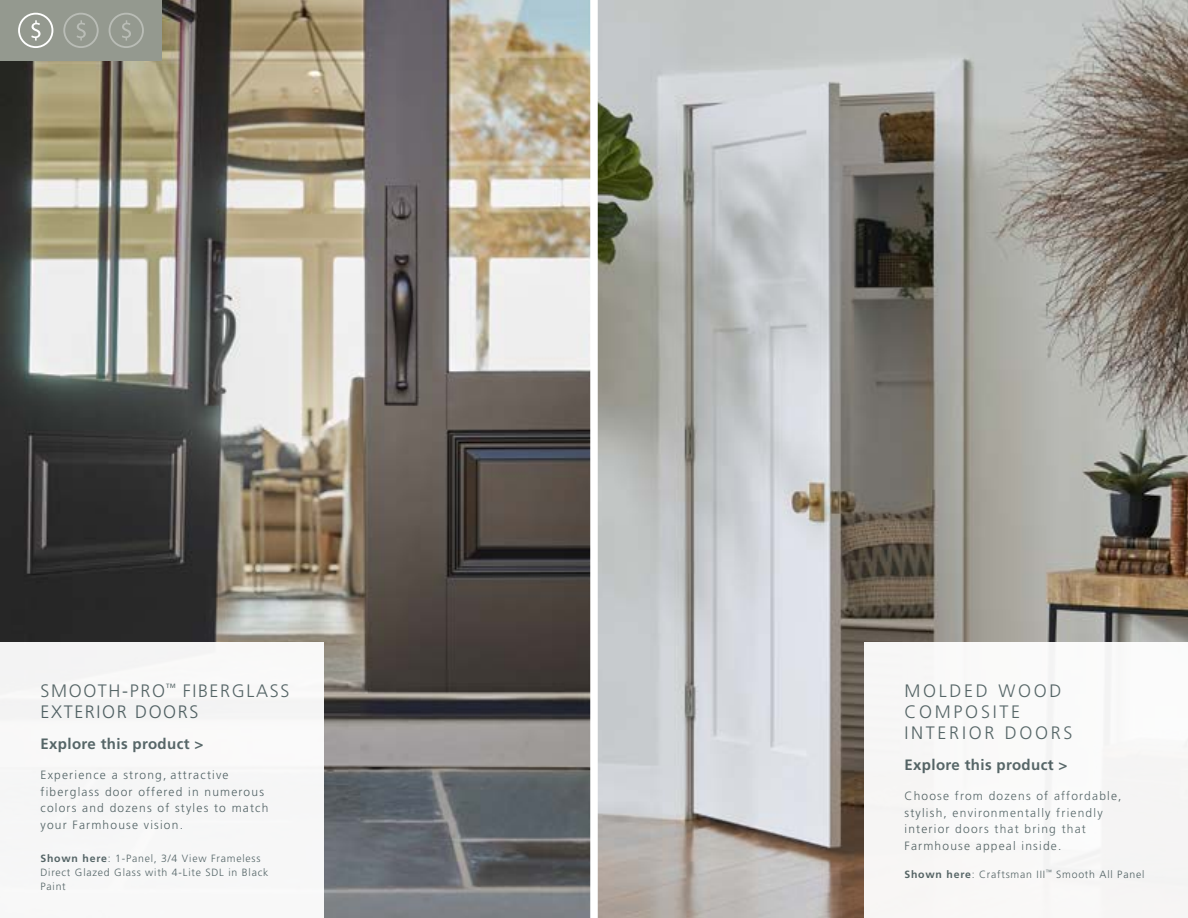
<style>
.page{position:relative;width:1188px;height:918px;background:#fff}
.page>*{position:absolute;margin:0;border:0;box-sizing:border-box;transform-origin:0 0}
.t1{font:300 18px/21px "Frutiger LT Std";letter-spacing:.09em;color:#536466}
.t2{font:300 18px/21px "Frutiger LT Std";letter-spacing:.15em;color:#536466}
.t3{font:700 15px "Frutiger LT Std";letter-spacing:.025em;color:#536466}
.t4{font:300 12px/16.5px "Frutiger LT Std";letter-spacing:.1em;color:#536466}
.t5{font:300 10.5px/14.2px "Frutiger LT Std";letter-spacing:.075em;color:#536466}
.s1{font-weight:700}
</style>
<div class="page">
<img style="left:0;top:0;width:1188px;height:918px">
<div style="left:590px;top:0;width:8px;height:918px;background:#fff"></div>
<div style="left:864px;top:643px;width:324px;height:275px;background:#f9f8f7"></div>
<div style="left:0;top:643px;width:324px;height:275px;background:#f7f7f7"></div>
<div style="left:0;top:0;width:162px;height:61px;background:#94998f"></div>
<div style="left:18px;top:13px;width:35px;height:35px;border:2px solid #fff;border-radius:50%"></div>
<svg style="left:31px;top:20px;width:10px;height:21px"></svg>
<div style="left:63px;top:13px;width:36px;height:35px;border:2px solid #fff;border-radius:50%"></div>
<svg style="left:77px;top:20px;width:9px;height:21px"></svg>
<div style="left:109px;top:13px;width:35px;height:35px;border:2px solid #fff;border-radius:50%"></div>
<svg style="left:122px;top:20px;width:9px;height:21px"></svg>
<h1 class="t1" style="left:40px;top:680px;width:250px">SMOOTH-PRO<sup>™</sup> FIBERGLASS<br>EXTERIOR DOORS</h1>
<p class="t3" style="left:40px;top:735px;width:165px">Explore this product &gt;</p>
<p class="t4" style="left:40px;top:767px;width:230px">Experience a strong, attractive fiberglass door offered in numerous colors and dozens of styles to match your Farmhouse vision.</p>
<p class="t5" style="left:40px;top:851px;width:229px"><span class="s1">Shown here</span>: 1-Panel, 3/4 View Frameless<br>Direct Glazed Glass with 4-Lite SDL in Black<br>Paint</p>
<h1 class="t2" style="left:904px;top:680px;width:170px">MOLDED WOOD<br>COMPOSITE<br>INTERIOR DOORS</h1>
<p class="t3" style="left:904px;top:756px;width:165px">Explore this product &gt;</p>
<p class="t4" style="left:904px;top:788px;width:219px">Choose from dozens of affordable, stylish, environmentally friendly interior doors that bring that<br>Farmhouse appeal inside.</p>
<p class="t5" style="left:904px;top:867px;width:241px"><span class="s1">Shown here</span>: Craftsman III<sup>™</sup> Smooth All Panel</p>
</div>
